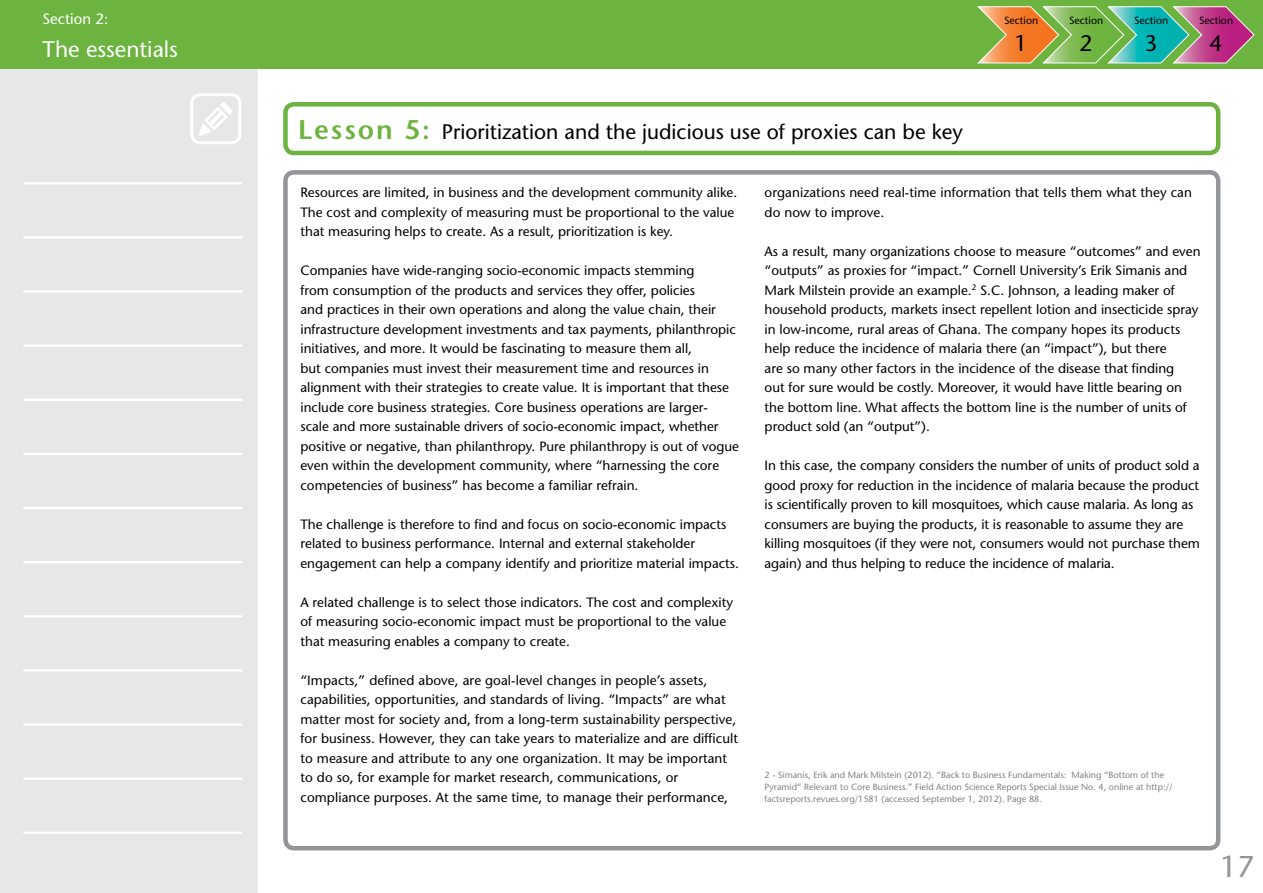
<style>
.page{position:relative;width:1263px;height:893px;background:#fff}
.page>*{position:absolute;margin:0;border:0;box-sizing:border-box;transform-origin:0 0}
.t1{font:500 30px "Stone Sans Std";color:#939598}
.t2{font:500 22.5px "Stone Sans Std";color:#fff}
.t3{font:500 22.5px "Stone Sans Std";color:#000}
.t4{font:500 21px "Stone Sans Std";color:#000}
.t5{font:500 15px "Stone Sans Std";color:#fff}
.t6{font:500 13.5px/19.5px "Stone Sans Std";color:#000}
.t7{font:500 10.5px "Stone Sans Std";color:#000}
.t8{font:500 9px/12px "Stone Sans Std";color:#808285}
.s1{font-weight:600;font-size:27px;color:#6cb33f}
</style>
<div class="page">
<div style="left:0;top:68px;width:258px;height:825px;background:#e6e7e8"></div>
<div style="left:0;top:0;width:1263px;height:68px;background:#6cb33f"></div>
<hr style="left:23px;top:182px;width:219px;height:2px;background:#fff">
<hr style="left:23px;top:236px;width:219px;height:3px;background:#fff">
<hr style="left:23px;top:290px;width:219px;height:3px;background:#fff">
<hr style="left:23px;top:345px;width:219px;height:2px;background:#fff">
<hr style="left:23px;top:399px;width:219px;height:2px;background:#fff">
<hr style="left:23px;top:453px;width:219px;height:2px;background:#fff">
<hr style="left:23px;top:507px;width:219px;height:2px;background:#fff">
<hr style="left:23px;top:561px;width:219px;height:2px;background:#fff">
<hr style="left:23px;top:615px;width:219px;height:2px;background:#fff">
<hr style="left:23px;top:669px;width:219px;height:2px;background:#fff">
<hr style="left:23px;top:723px;width:219px;height:3px;background:#fff">
<hr style="left:23px;top:777px;width:219px;height:3px;background:#fff">
<hr style="left:23px;top:832px;width:219px;height:2px;background:#fff">
<svg style="left:199px;top:102px;width:34px;height:34px"></svg>
<div style="left:190px;top:93px;width:51px;height:51px;border:3px solid #fff;border-radius:9px"></div>
<svg style="left:976px;top:6px;width:279px;height:58px;background:#909d6f"></svg>
<div style="left:283px;top:170px;width:937px;height:680px;border:4px solid #939598;border-radius:9px"></div>
<div style="left:283px;top:102px;width:937px;height:53px;border:4px solid #6cb33f;border-radius:9px"></div>
<p class="t5" style="left:43px;top:10px;width:67px">Section 2:</p>
<h2 class="t2" style="left:43px;top:35px;width:137px">The essentials</h2>
<h3 class="t4" style="left:298px;top:119px;width:666px"><span class="s1">Lesson 5:</span> Prioritization and the judicious use of proxies can be key</h3>
<p class="t7" style="left:1004px;top:14px;width:36px">Section</p>
<h2 class="t3" style="left:1015px;top:30px;width:14px">1</h2>
<p class="t7" style="left:1069px;top:14px;width:36px">Section</p>
<h2 class="t3" style="left:1080px;top:30px;width:14px">2</h2>
<p class="t7" style="left:1134px;top:14px;width:36px">Section</p>
<h2 class="t3" style="left:1144px;top:30px;width:14px">3</h2>
<p class="t7" style="left:1199px;top:14px;width:36px">Section</p>
<h2 class="t3" style="left:1209px;top:30px;width:14px">4</h2>
<p class="t6" style="left:300px;top:183px;width:438px">Resources are limited, in business and the development community alike.<br>The cost and complexity of measuring must be proportional to the value that measuring helps to create. As a result, prioritization is key.</p>
<p class="t6" style="left:300px;top:261px;width:440px">Companies have wide-ranging socio-economic impacts stemming<br>from consumption of the products and services they offer, policies<br>and practices in their own operations and along the value chain, their infrastructure development investments and tax payments, philanthropic initiatives, and more. It would be fascinating to measure them all,<br>but companies must invest their measurement time and resources in alignment with their strategies to create value. It is important that these include core business strategies. Core business operations are larger&shy;scale and more sustainable drivers of socio-economic impact, whether positive or negative, than philanthropy. Pure philanthropy is out of vogue even within the development community, where “harnessing the core competencies of business” has become a familiar refrain.</p>
<p class="t6" style="left:300px;top:514px;width:440px">The challenge is therefore to find and focus on socio-economic impacts related to business performance. Internal and external stakeholder engagement can help a company identify and prioritize material impacts.</p>
<p class="t6" style="left:300px;top:592px;width:434px">A related challenge is to select those indicators. The cost and complexity of measuring socio-economic impact must be proportional to the value that measuring enables a company to create.</p>
<p class="t6" style="left:300px;top:670px;width:439px">“Impacts,” defined above, are goal-level changes in people’s assets, capabilities, opportunities, and standards of living. “Impacts” are what matter most for society and, from a long-term sustainability perspective, for business. However, they can take years to materialize and are difficult to measure and attribute to any one organization. It may be important to do so, for example for market research, communications, or compliance purposes. At the same time, to manage their performance,</p>
<p class="t6" style="left:764px;top:183px;width:429px">organizations need real-time information that tells them what they can do now to improve.</p>
<p class="t6" style="left:764px;top:241px;width:437px">As a result, many organizations choose to measure “outcomes” and even “outputs” as proxies for “impact.” Cornell University’s Erik Simanis and Mark Milstein provide an example.<sup>2</sup> S.C. Johnson, a leading maker of household products, markets insect repellent lotion and insecticide spray in low-income, rural areas of Ghana. The company hopes its products help reduce the incidence of malaria there (an “impact”), but there<br>are so many other factors in the incidence of the disease that finding<br>out for sure would be costly. Moreover, it would have little bearing on the bottom line. What affects the bottom line is the number of units of product sold (an “output”).</p>
<p class="t6" style="left:765px;top:456px;width:437px">In this case, the company considers the number of units of product sold a good proxy for reduction in the incidence of malaria because the product is scientifically proven to kill mosquitoes, which cause malaria. As long as consumers are buying the products, it is reasonable to assume they are killing mosquitoes (if they were not, consumers would not purchase them again) and thus helping to reduce the incidence of malaria.</p>
<p class="t8" style="left:765px;top:768px;width:410px">2 - Simanis, Erik and Mark Milstein (2012). “Back to Business Fundamentals: Making “Bottom of the<br>Pyramid” Relevant to Core Business.” Field Action Science Reports Special Issue No. 4, online at http:// factsreports.revues.org/1581 (accessed September 1, 2012). Page 88.</p>
<h1 class="t1" style="left:1220px;top:848px;width:36px">17</h1>
</div>
